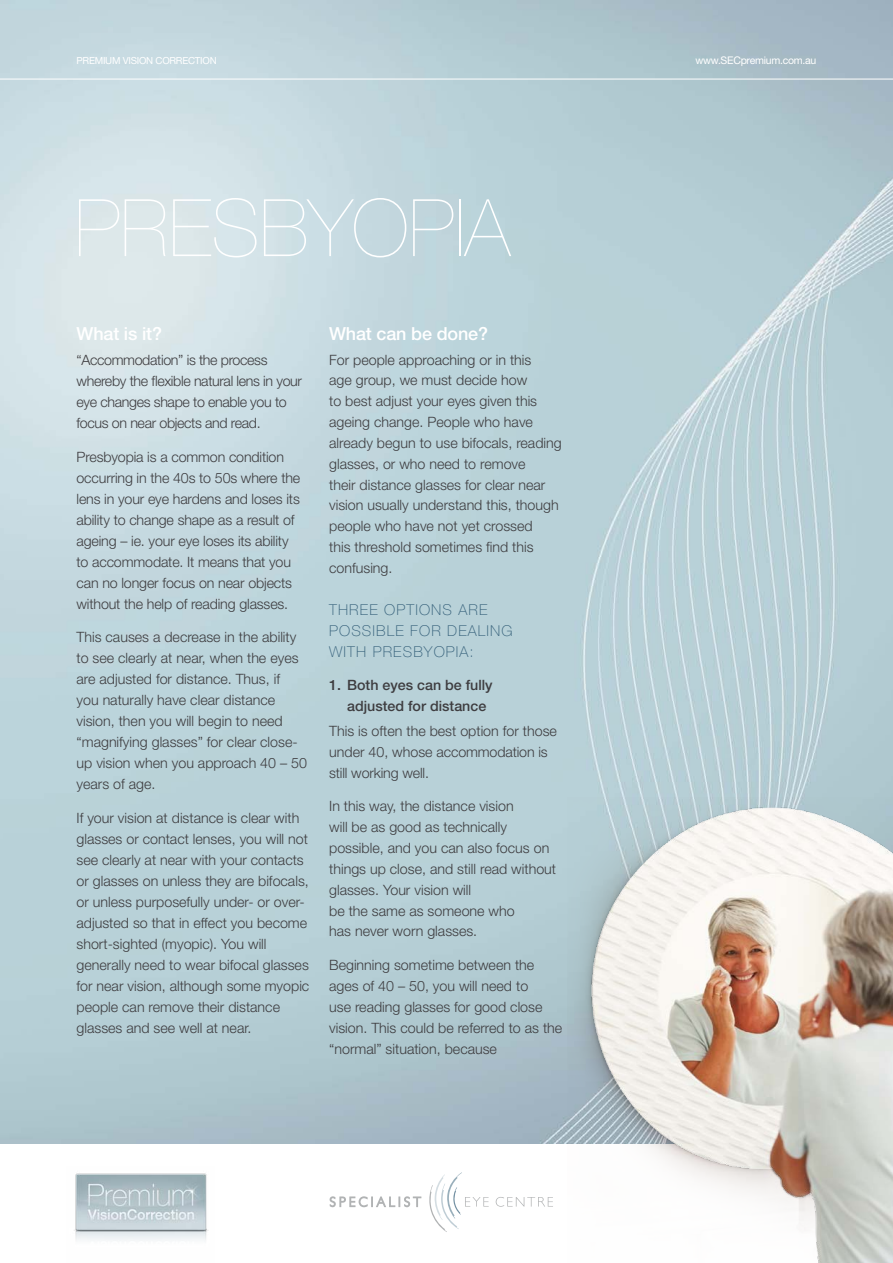
<style>
.page{position:relative;width:893px;height:1263px;background:#fff}
.page>*{position:absolute;margin:0;border:0;box-sizing:border-box;transform-origin:0 0}
.t1{font:200 79.5px "Helvetica Neue LT Std";color:#fff}
.t2{font:500 18px "Helvetica Neue LT Std";letter-spacing:-.01em;color:#fff}
.t3{font:100 15px/20.9px "Helvetica Neue LT Std";letter-spacing:.075em;color:#335e78}
.t4{font:300 14.25px/21px "Helvetica Neue LT Std";color:#3e3d40}
.t5{font:300 14.25px/21px "Helvetica Neue LT Std";letter-spacing:-.025em;color:#3e3d40}
.t6{font:500 14.25px/20.9px "Helvetica Neue LT Std";color:#3e3d40}
.t7{font:10.5px "Helvetica Neue LT Std";letter-spacing:-.025em;color:#fff}
.t8{font:9.75px "Helvetica Neue LT Std";letter-spacing:-.025em;color:#fff}
</style>
<div class="page">
<img style="left:0;top:0;width:893px;height:1143px">
<hr style="left:0;top:79px;width:893px;height:1px;background:#fff">
<img style="left:74px;top:1173px;width:134px;height:68px">
<img style="left:568px;top:797px;width:325px;height:466px">
<svg style="left:330px;top:1196px;width:91px;height:11px"></svg>
<svg style="left:496px;top:1197px;width:57px;height:10px"></svg>
<svg style="left:429px;top:1172px;width:60px;height:60px"></svg>
<p class="t8" style="left:77px;top:55px;width:142px">PREMIUM VISION CORRECTION</p>
<p class="t7" style="left:695px;top:54px;width:122px">www.SECpremium.com.au</p>
<h1 class="t1" style="left:75px;top:182px;width:437px">PRESBYOPIA</h1>
<p class="t2" style="left:77px;top:322px;width:87px">What is it?</p>
<p class="t5" style="left:77px;top:349px;width:227px">“Accommodation” is the process whereby the flexible natural lens in your eye changes shape to enable you to focus on near objects and read.</p>
<p class="t4" style="left:77px;top:446px;width:225px">Presbyopia is a common condition occurring in the 40s to 50s where the lens in your eye hardens and loses its ability to change shape as a result of ageing – ie. your eye loses its ability to accommodate. It means that you can no longer focus on near objects without the help of reading glasses.</p>
<p class="t4" style="left:77px;top:626px;width:232px">This causes a decrease in the ability to see clearly at near, when the eyes are adjusted for distance. Thus, if<br>you naturally have clear distance vision, then you will begin to need “magnifying glasses” for clear close&shy;up vision when you approach 40 – 50 years of age.</p>
<p class="t4" style="left:77px;top:807px;width:234px">If your vision at distance is clear with glasses or contact lenses, you will not see clearly at near with your contacts or glasses on unless they are bifocals, or unless purposefully under- or over&shy;adjusted so that in effect you become short-sighted (myopic). You will generally need to wear bifocal glasses for near vision, although some myopic people can remove their distance glasses and see well at near.</p>
<p class="t2" style="left:329px;top:322px;width:160px">What can be done?</p>
<p class="t4" style="left:329px;top:349px;width:234px">For people approaching or in this<br>age group, we must decide how<br>to best adjust your eyes given this ageing change. People who have already begun to use bifocals, reading glasses, or who need to remove<br>their distance glasses for clear near vision usually understand this, though people who have not yet crossed<br>this threshold sometimes find this confusing.</p>
<p class="t3" style="left:329px;top:599px;width:185px">THREE OPTIONS ARE<br>POSSIBLE FOR DEALING<br>WITH PRESBYOPIA:</p>
<p class="t6" style="left:347px;top:675px;width:147px;text-indent:-18px">1. Both eyes can be fully adjusted for distance</p>
<p class="t4" style="left:329px;top:720px;width:229px">This is often the best option for those under 40, whose accommodation is still working well.</p>
<p class="t4" style="left:329px;top:796px;width:228px">In this way, the distance vision<br>will be as good as technically possible, and you can also focus on things up close, and still read without glasses. Your vision will<br>be the same as someone who<br>has never worn glasses.</p>
<p class="t4" style="left:329px;top:954px;width:235px">Beginning sometime between the ages of 40 – 50, you will need to<br>use reading glasses for good close vision. This could be referred to as the “normal” situation, because</p>
</div>
